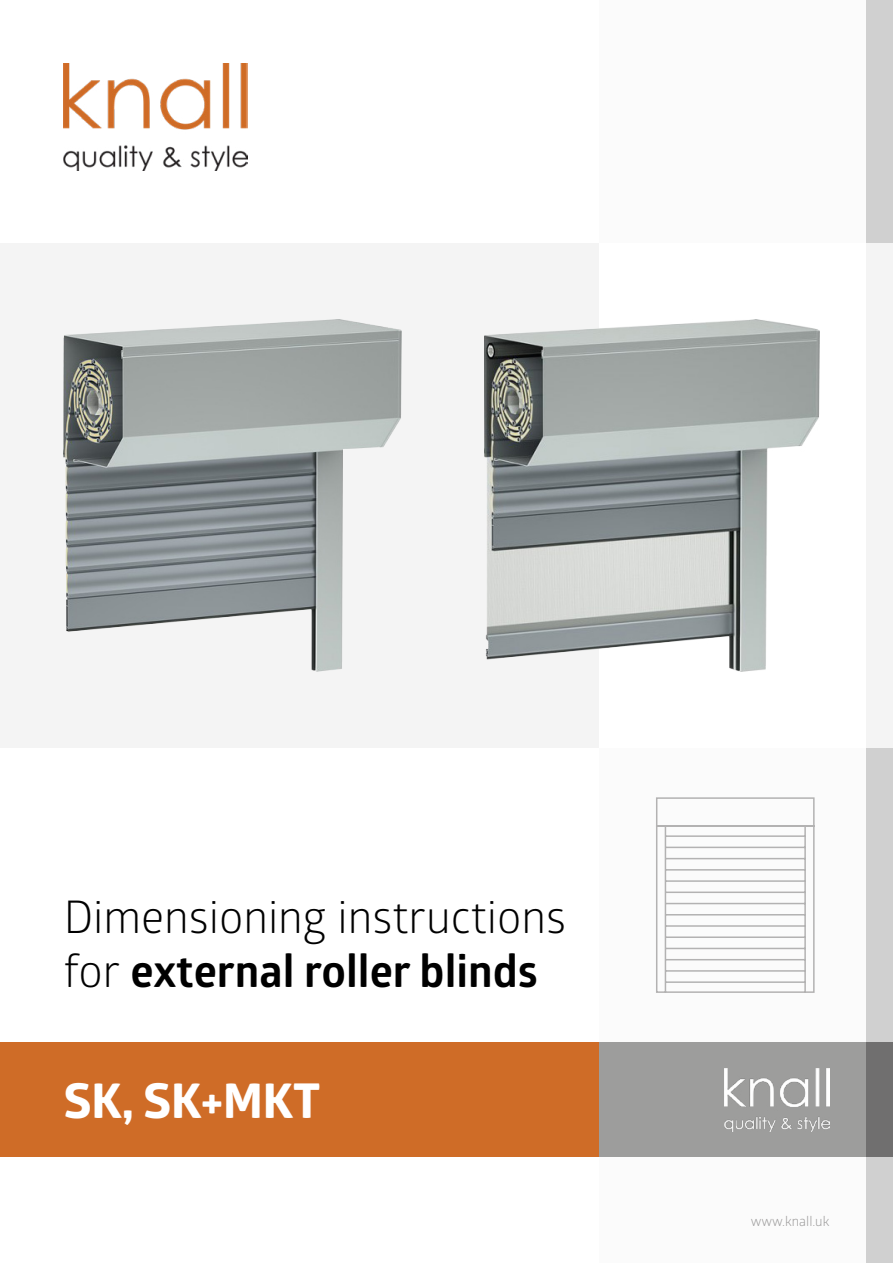
<style>
.page{position:relative;width:893px;height:1263px;background:#fff}
.page>*{position:absolute;margin:0;border:0;box-sizing:border-box;transform-origin:0 0}
.t1{font:700 48px "Globerx";color:#fff}
.t2{font:45px/54px "Glober";color:#000}
.t3{font:13.5px "Glober";color:#979696}
.s1{font-weight:700}
</style>
<div class="page">
<div style="left:600px;top:0;width:293px;height:1263px;background:#fbfbfb"></div>
<div style="left:867px;top:0;width:26px;height:1263px;background:#d0d0d0"></div>
<img style="left:64px;top:64px;width:183px;height:106px">
<div style="left:0;top:1042px;width:600px;height:115px;background:#cf6c27"></div>
<div style="left:600px;top:1042px;width:293px;height:115px;background:#9d9d9c"></div>
<img style="left:724px;top:1069px;width:105px;height:62px">
<div style="left:867px;top:1042px;width:26px;height:115px;background:#706f6f"></div>
<div style="left:0;top:243px;width:600px;height:505px;background:#f4f4f4"></div>
<div style="left:600px;top:243px;width:293px;height:505px;background:#fff"></div>
<div style="left:867px;top:243px;width:26px;height:505px;background:#f4f4f4"></div>
<svg style="left:656px;top:797px;width:159px;height:196px"></svg>
<img style="left:64px;top:319px;width:337px;height:352px">
<img style="left:485px;top:319px;width:334px;height:352px">
<p class="t2" style="left:64px;top:888px;width:504px">Dimensioning instructions for <span class="s1">external roller blinds</span></p>
<p class="t1" style="left:64px;top:1066px;width:258px">SK, SK+MKT</p>
<p class="t3" style="left:751px;top:1212px;width:80px">www.knall.uk</p>
</div>
